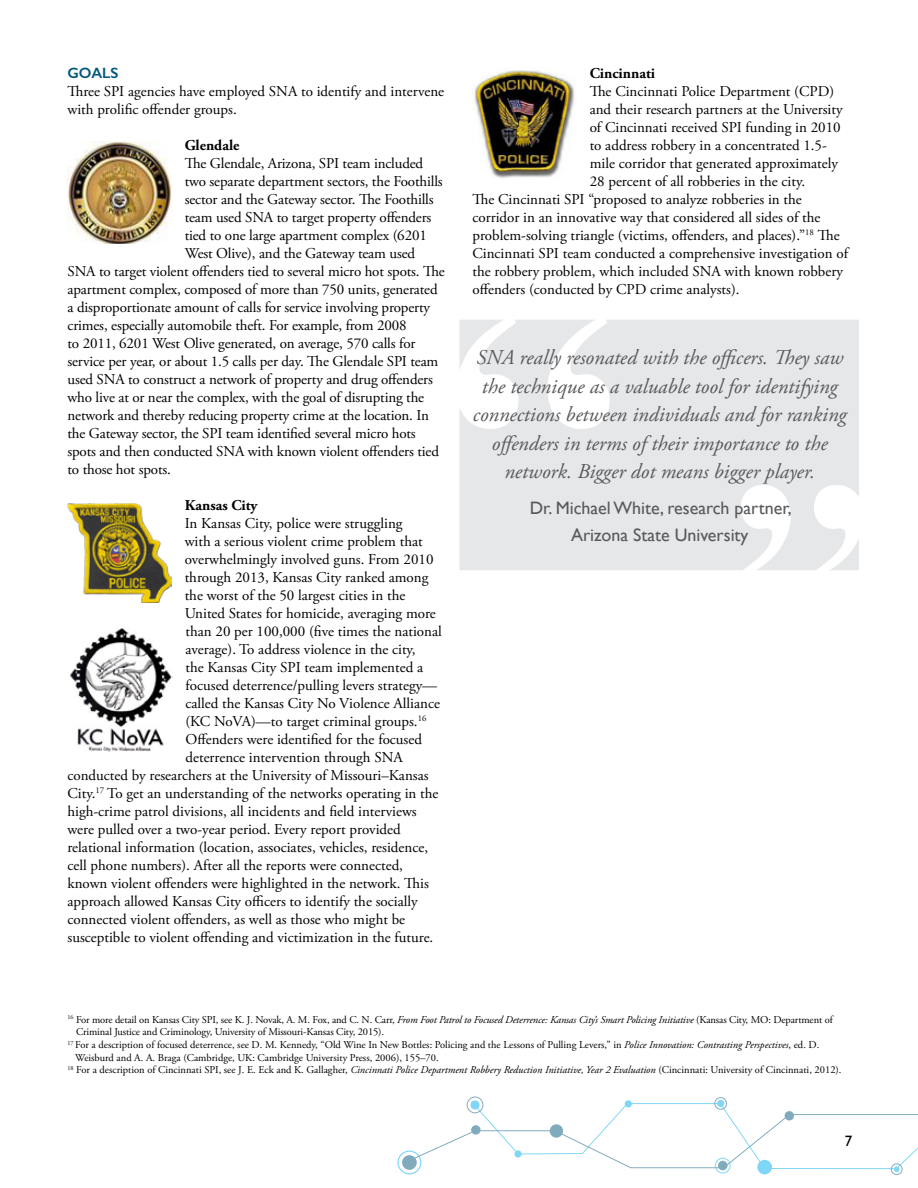
<style>
.page{position:relative;width:918px;height:1188px;background:#fff}
.page>*{position:absolute;margin:0;border:0;box-sizing:border-box;transform-origin:0 0}
.t1{font:italic 21px/28.5px "Adobe Garamond Pro";color:#58595b;text-align:center}
.t2{font:18px/27px "Gill Sans";color:#58595b;text-align:center}
.t3{font:15px/18px "Adobe Garamond Pro";color:#000}
.t4{font:700 15px "Adobe Garamond Pro";color:#000}
.t5{font:600 15px "Gill Sans";color:#00587c}
.t6{font:15px "Gill Sans";color:#000}
.t7{font:10.5px "Adobe Garamond Pro";color:#000}
.s1{font-style:italic}
</style>
<div class="page">
<img style="left:67px;top:503px;width:104px;height:99px">
<img style="left:472px;top:70px;width:103px;height:109px">
<div style="left:459px;top:320px;width:400px;height:250px;background:#e6e7e8"></div>
<svg style="left:459px;top:320px;width:151px;height:109px"></svg>
<svg style="left:741px;top:485px;width:118px;height:85px"></svg>
<img style="left:68px;top:142px;width:103px;height:101px">
<img style="left:70px;top:628px;width:102px;height:124px">
<svg style="left:402px;top:1155px;width:15px;height:15px"></svg>
<div style="left:397px;top:1151px;width:24px;height:23px;border:1px solid #00aeef;border-radius:50%"></div>
<div style="left:715px;top:1158px;width:16px;height:15px;border:1px solid #00aeef;border-radius:50%"></div>
<svg style="left:470px;top:1100px;width:10px;height:9px"></svg>
<div style="left:467px;top:1097px;width:16px;height:16px;border:1px solid #00587c;border-radius:50%"></div>
<svg style="left:625px;top:1100px;width:7px;height:7px"></svg>
<div style="left:757px;top:1160px;width:15px;height:14px;background:#80d6f7;border-radius:50%"></div>
<div style="left:891px;top:1163px;width:11px;height:12px;border:1px solid #00587c;border-radius:50%"></div>
<div style="left:717px;top:1100px;width:7px;height:7px;background:#80d6f7;border-radius:50%"></div>
<div style="left:714px;top:1097px;width:13px;height:13px;border:1px solid #00587c;border-radius:50%"></div>
<svg style="left:405px;top:1103px;width:513px;height:69px"></svg>
<svg style="left:785px;top:1111px;width:9px;height:10px"></svg>
<p class="t5" style="left:68px;top:64px;width:53px">GOALS</p>
<p class="t3" style="left:68px;top:83px;width:378px">Three SPI agencies have employed SNA to identify and intervene with prolific offender groups.</p>
<p class="t4" style="left:185px;top:137px;width:56px">Glendale</p>
<p class="t3" style="left:185px;top:155px;width:240px">The Glendale, Arizona, SPI team included</p>
<p class="t3" style="left:185px;top:173px;width:260px">two separate department sectors, the Foothills</p>
<p class="t3" style="left:185px;top:191px;width:251px">sector and the Gateway sector. The Foothills</p>
<p class="t3" style="left:185px;top:209px;width:248px">team used SNA to target property offenders</p>
<p class="t3" style="left:185px;top:227px;width:244px">tied to one large apartment complex (6201</p>
<p class="t3" style="left:185px;top:245px;width:232px">West Olive), and the Gateway team used</p>
<p class="t3" style="left:68px;top:263px;width:379px">SNA to target violent offenders tied to several micro hot spots. The</p>
<p class="t3" style="left:68px;top:281px;width:372px">apartment complex, composed of more than 750 units, generated</p>
<p class="t3" style="left:68px;top:299px;width:364px">a disproportionate amount of calls for service involving property</p>
<p class="t3" style="left:68px;top:317px;width:341px">crimes, especially automobile theft. For example, from 2008</p>
<p class="t3" style="left:68px;top:335px;width:349px">to 2011, 6201 West Olive generated, on average, 570 calls for</p>
<p class="t3" style="left:68px;top:353px;width:372px">service per year, or about 1.5 calls per day. The Glendale SPI team</p>
<p class="t3" style="left:68px;top:371px;width:367px">used SNA to construct a network of property and drug offenders</p>
<p class="t3" style="left:68px;top:389px;width:358px">who live at or near the complex, with the goal of disrupting the</p>
<p class="t3" style="left:68px;top:407px;width:363px">network and thereby reducing property crime at the location. In</p>
<p class="t3" style="left:68px;top:425px;width:350px">the Gateway sector, the SPI team identified several micro hots</p>
<p class="t3" style="left:68px;top:443px;width:373px">spots and then conducted SNA with known violent offenders tied</p>
<p class="t3" style="left:68px;top:461px;width:105px">to those hot spots.</p>
<p class="t4" style="left:185px;top:497px;width:75px">Kansas City</p>
<p class="t3" style="left:185px;top:515px;width:219px">In Kansas City, police were struggling</p>
<p class="t3" style="left:185px;top:533px;width:240px">with a serious violent crime problem that</p>
<p class="t3" style="left:185px;top:551px;width:250px">overwhelmingly involved guns. From 2010</p>
<p class="t3" style="left:185px;top:569px;width:245px">through 2013, Kansas City ranked among</p>
<p class="t3" style="left:185px;top:587px;width:222px">the worst of the 50 largest cities in the</p>
<p class="t3" style="left:185px;top:605px;width:253px">United States for homicide, averaging more</p>
<p class="t3" style="left:186px;top:623px;width:258px">than 20 per 100,000 (five times the national</p>
<p class="t3" style="left:186px;top:641px;width:232px">average). To address violence in the city,</p>
<p class="t3" style="left:186px;top:659px;width:239px">the Kansas City SPI team implemented a</p>
<p class="t3" style="left:186px;top:677px;width:253px">focused deterrence/pulling levers strategy—</p>
<p class="t3" style="left:186px;top:695px;width:256px">called the Kansas City No Violence Alliance</p>
<p class="t3" style="left:186px;top:713px;width:242px">(KC NoVA)—to target criminal groups.<sup>16</sup></p>
<p class="t3" style="left:185px;top:731px;width:238px">Offenders were identified for the focused</p>
<p class="t3" style="left:185px;top:749px;width:219px">deterrence intervention through SNA</p>
<p class="t3" style="left:67px;top:767px;width:363px">conducted by researchers at the University of Missouri–Kansas</p>
<p class="t3" style="left:67px;top:785px;width:373px">City.<sup>17</sup> To get an understanding of the networks operating in the</p>
<p class="t3" style="left:67px;top:803px;width:351px">high-crime patrol divisions, all incidents and field interviews</p>
<p class="t3" style="left:67px;top:821px;width:335px">were pulled over a two-year period. Every report provided</p>
<p class="t3" style="left:67px;top:839px;width:362px">relational information (location, associates, vehicles, residence,</p>
<p class="t3" style="left:67px;top:857px;width:337px">cell phone numbers). After all the reports were connected,</p>
<p class="t3" style="left:67px;top:875px;width:363px">known violent offenders were highlighted in the network. This</p>
<p class="t3" style="left:67px;top:893px;width:352px">approach allowed Kansas City officers to identify the socially</p>
<p class="t3" style="left:67px;top:911px;width:339px">connected violent offenders, as well as those who might be</p>
<p class="t3" style="left:67px;top:929px;width:367px">susceptible to violent offending and victimization in the future.</p>
<p class="t4" style="left:590px;top:65px;width:67px">Cincinnati</p>
<p class="t3" style="left:590px;top:83px;width:246px">The Cincinnati Police Department (CPD)</p>
<p class="t3" style="left:590px;top:101px;width:254px">and their research partners at the University</p>
<p class="t3" style="left:590px;top:119px;width:253px">of Cincinnati received SPI funding in 2010</p>
<p class="t3" style="left:590px;top:137px;width:239px">to address robbery in a concentrated 1.5-</p>
<p class="t3" style="left:590px;top:155px;width:250px">mile corridor that generated approximately</p>
<p class="t3" style="left:590px;top:173px;width:217px">28 percent of all robberies in the city.</p>
<p class="t3" style="left:472px;top:191px;width:331px">The Cincinnati SPI “proposed to analyze robberies in the</p>
<p class="t3" style="left:472px;top:209px;width:349px">corridor in an innovative way that considered all sides of the</p>
<p class="t3" style="left:472px;top:227px;width:369px">problem-solving triangle (victims, offenders, and places).”<sup>18</sup> The</p>
<p class="t3" style="left:472px;top:245px;width:377px">Cincinnati SPI team conducted a comprehensive investigation of</p>
<p class="t3" style="left:472px;top:263px;width:372px">the robbery problem, which included SNA with known robbery</p>
<p class="t3" style="left:472px;top:281px;width:269px">offenders (conducted by CPD crime analysts).</p>
<h1 class="t1" style="left:473px;top:344px;width:375px">SNA really resonated with the officers. They saw the technique as a valuable tool for identifying connections between individuals and for ranking offenders in terms of their importance to the network. Bigger dot means bigger player.</h1>
<p class="t2" style="left:530px;top:495px;width:263px">Dr. Michael White, research partner,<br>Arizona State University</p>
<p class="t7" style="left:68px;top:1013px;width:767px"><sup>16</sup> For more detail on Kansas City SPI, see K. J. Novak, A. M. Fox, and C. N. Carr, <span class="s1">From Foot Patrol to Focused Deterrence: Kansas City’s Smart Policing Initiative</span> (Kansas City, MO: Department of</p>
<p class="t7" style="left:76px;top:1026px;width:310px">Criminal Justice and Criminology, University of Missouri-Kansas City, 2015).</p>
<p class="t7" style="left:68px;top:1038px;width:753px"><sup>17</sup> For a description of focused deterrence, see D. M. Kennedy, “Old Wine In New Bottles: Policing and the Lessons of Pulling Levers,” in <span class="s1">Police Innovation: Contrasting Perspectives</span>, ed. D.</p>
<p class="t7" style="left:75px;top:1051px;width:365px">Weisburd and A. A. Braga (Cambridge, UK: Cambridge University Press, 2006), 155–70.</p>
<p class="t7" style="left:68px;top:1064px;width:776px"><sup>18</sup> For a description of Cincinnati SPI, see J. E. Eck and K. Gallagher, <span class="s1">Cincinnati Police Department Robbery Reduction Initiative, Year 2 Evaluation</span> (Cincinnati: University of Cincinnati, 2012).</p>
<p class="t6" style="left:845px;top:1132px;width:9px">7</p>
</div>
